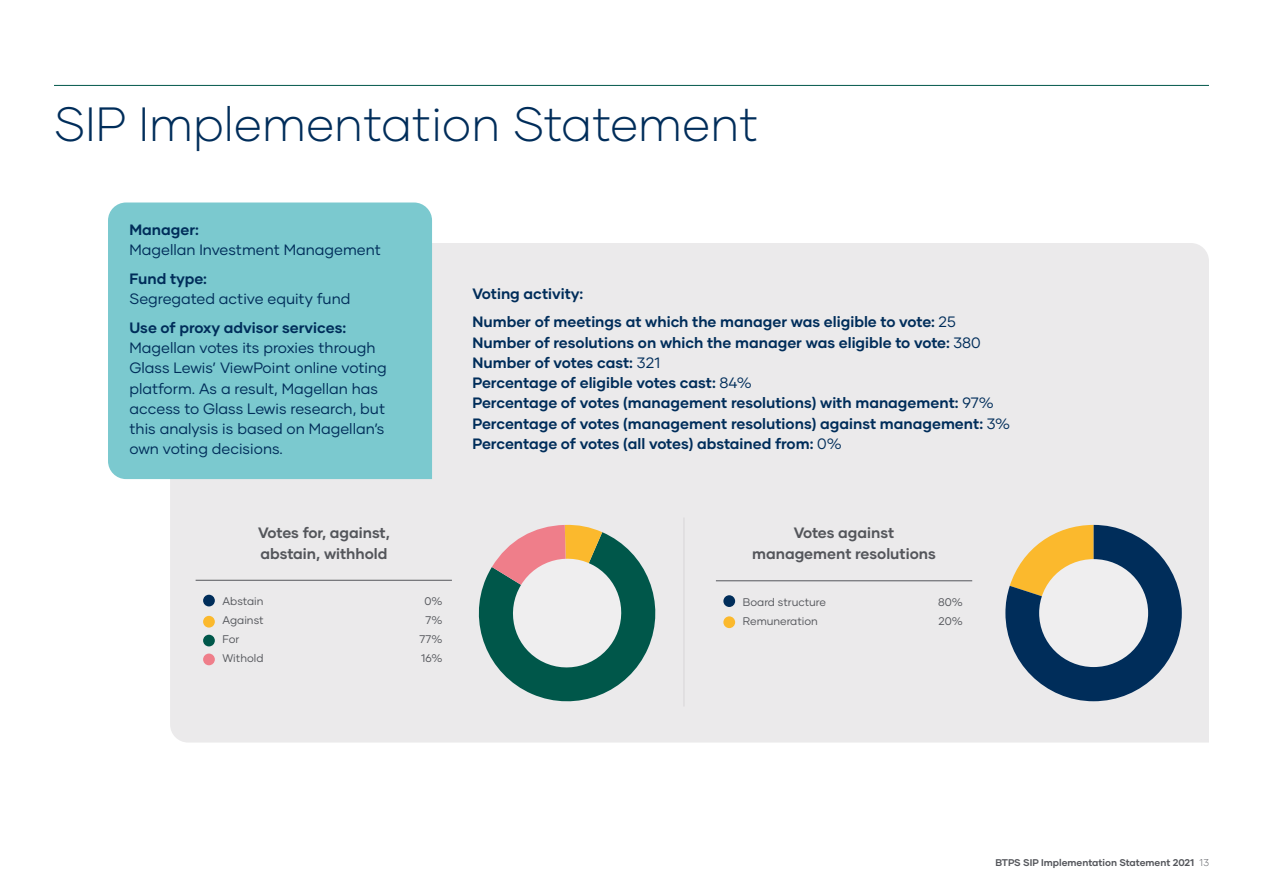
<style>
.page{position:relative;width:1263px;height:893px;background:#fff}
.page>*{position:absolute;margin:0;border:0;box-sizing:border-box;transform-origin:0 0}
.t1{font:300 48px "Gilmer";color:#002d5a}
.t2{font:700 15px/20.2px "Gilmer";color:#002d5a}
.t3{font:15px/20.2px "Gilmer";color:#002d5a}
.t4{font:700 15px/20.2px "Gilmer";color:#54565b}
.t5{font:11.1px "Gilmer";color:#54565b}
.t6{font:700 9.75px "Gilmer";color:#54565b}
.s1{font-weight:400}
.s2{font-weight:300}
</style>
<div class="page">
<div style="left:170px;top:243px;width:1039px;height:499px;background:#ebeaeb"></div>
<hr style="left:54px;top:85px;width:1155px;height:1px;background:#00574a">
<div style="left:108px;top:202px;width:324px;height:277px;background:#7bc9cf"></div>
<hr style="left:684px;top:517px;width:1px;height:189px;background:#d7d5d7">
<div style="left:203px;top:595px;width:12px;height:11px;background:#002d5a;border-radius:50%"></div>
<div style="left:203px;top:654px;width:12px;height:11px;background:#ef7e8a;border-radius:50%"></div>
<div style="left:203px;top:635px;width:12px;height:11px;background:#00574a;border-radius:50%"></div>
<div style="left:203px;top:616px;width:12px;height:12px;background:#fbb92d;border-radius:50%"></div>
<hr style="left:196px;top:580px;width:256px;height:1px;background:#54565b">
<div style="left:723px;top:595px;width:12px;height:12px;background:#002d5a;border-radius:50%"></div>
<div style="left:723px;top:616px;width:12px;height:12px;background:#fbb92d;border-radius:50%"></div>
<hr style="left:716px;top:580px;width:256px;height:1px;background:#54565b">
<svg style="left:467px;top:525px;width:200px;height:188px;background:#a3b4ae"></svg>
<svg style="left:1005px;top:525px;width:177px;height:176px;background:#6b7a80"></svg>
<div style="left:1039px;top:559px;width:109px;height:108px;background:#efeeef;border-radius:50%"></div>
<h1 class="t1" style="left:54px;top:95px;width:706px">SIP Implementation Statement</h1>
<p class="t2" style="left:130px;top:219px;width:71px">Manager:</p>
<p class="t3" style="left:130px;top:240px;width:253px">Magellan Investment Management</p>
<p class="t2" style="left:130px;top:268px;width:79px">Fund type:</p>
<p class="t3" style="left:130px;top:289px;width:222px">Segregated active equity fund</p>
<p class="t2" style="left:130px;top:317px;width:218px">Use of proxy advisor services:</p>
<p class="t3" style="left:130px;top:338px;width:259px">Magellan votes its proxies through Glass Lewis’ ViewPoint online voting platform. As a result, Magellan has access to Glass Lewis research, but this analysis is based on Magellan’s own voting decisions.</p>
<p class="t4" style="left:258px;top:523px;width:133px">Votes for, against, abstain, withhold</p>
<p class="t5" style="left:223px;top:594px;width:42px">Abstain</p>
<p class="t5" style="left:424px;top:594px;width:20px">0%</p>
<p class="t5" style="left:223px;top:613px;width:43px">Against</p>
<p class="t5" style="left:425px;top:613px;width:18px">7%</p>
<p class="t5" style="left:223px;top:632px;width:18px">For</p>
<p class="t5" style="left:419px;top:632px;width:24px">77%</p>
<p class="t5" style="left:223px;top:652px;width:42px">Withold</p>
<p class="t5" style="left:421px;top:652px;width:23px">16%</p>
<p class="t2" style="left:472px;top:279px;width:485px;line-height:28.8px">Voting activity:<br>Number of meetings at which the manager was eligible to vote: <span class="s1">25</span></p>
<p class="t2" style="left:472px;top:332px;width:539px">Number of resolutions on which the manager was eligible to vote: <span class="s1">380<br></span>Number of votes cast: <span class="s1">321<br></span>Percentage of eligible votes cast: <span class="s1">84%<br></span>Percentage of votes (management resolutions) with management: <span class="s1">97% </span>Percentage of votes (management resolutions) against management: <span class="s1">3% </span>Percentage of votes (all votes) abstained from: <span class="s1">0%</span></p>
<p class="t4" style="left:752px;top:523px;width:185px;text-align:center">Votes against management resolutions</p>
<p class="t5" style="left:743px;top:595px;width:85px">Board structure</p>
<p class="t5" style="left:938px;top:595px;width:26px">80%</p>
<p class="t5" style="left:743px;top:614px;width:77px">Remuneration</p>
<p class="t5" style="left:938px;top:614px;width:26px">20%</p>
<p class="t6" style="left:995px;top:857px;width:215px">BTPS SIP Implementation Statement 2021 <span class="s2">13</span></p>
</div>
